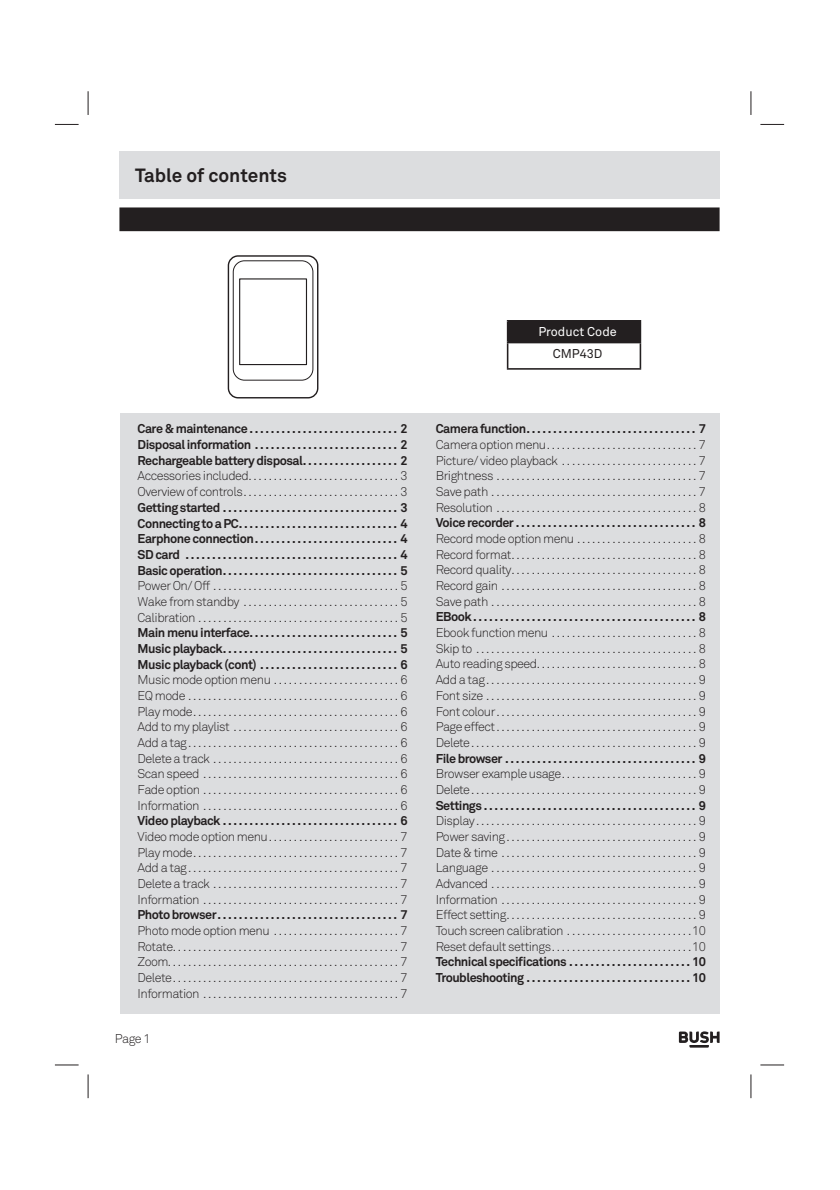
<style>
.page{position:relative;width:840px;height:1190px;background:#fff}
.page>*{position:absolute;margin:0;border:0;box-sizing:border-box;transform-origin:0 0}
.t1{font:700 19px "Akkurat Pro";color:#231f20}
.t2{font:300 12.6px/15.6px "Akkurat Pro";letter-spacing:-.04em;color:#231f20;text-align:justify}
.t3{font:700 12.6px/15.6px "Akkurat Pro";letter-spacing:-.04em;color:#231f20;text-align:justify}
.t4{font:12.6px "Akkurat Pro";color:#fff}
.t5{font:12.6px "Akkurat Pro";color:#231f20}
</style>
<div class="page">
<div style="left:119px;top:151px;width:601px;height:47px;background:#dcdddf"></div>
<svg style="left:679px;top:1031px;width:41px;height:17px"></svg>
<div style="left:119px;top:207px;width:601px;height:24px;background:#231f20"></div>
<div style="left:120px;top:413px;width:600px;height:600px;background:#dcdddf"></div>
<div style="left:508px;top:321px;width:132px;height:22px;background:#231f20"></div>
<hr style="left:507px;top:320px;width:134px;height:2px;background:#231f20">
<svg style="left:507px;top:322px;width:1px;height:46px"></svg>
<svg style="left:640px;top:322px;width:1px;height:46px"></svg>
<hr style="left:507px;top:368px;width:134px;height:2px;background:#231f20">
<div style="left:228px;top:255px;width:90px;height:143px;border:1px solid #231f20;border-radius:10px"></div>
<div style="left:233px;top:261px;width:80px;height:119px;border:1px solid #231f20;border-radius:11px"></div>
<div style="left:239px;top:278px;width:68px;height:87px;border:1px solid #231f20"></div>
<svg style="left:55px;top:124px;width:24px;height:1px"></svg>
<svg style="left:760px;top:124px;width:24px;height:1px"></svg>
<svg style="left:55px;top:1065px;width:24px;height:1px"></svg>
<svg style="left:760px;top:1065px;width:24px;height:1px"></svg>
<svg style="left:88px;top:91px;width:1px;height:24px"></svg>
<svg style="left:88px;top:1074px;width:1px;height:24px"></svg>
<svg style="left:751px;top:91px;width:1px;height:24px"></svg>
<svg style="left:751px;top:1074px;width:1px;height:24px"></svg>
<h1 class="t1" style="left:135px;top:168px;width:153px">Table of contents</h1>
<p class="t3" style="left:138px;top:422px;width:272px">Care &amp; maintenance ............................ 2<br>Disposal information ........................... 2<br>Rechargeable battery disposal . . . . . . . . . . . . . . . . . . 2</p>
<p class="t2" style="left:138px;top:469px;width:272px">Accessories included ..............................3<br>Overview of controls ...............................3</p>
<p class="t3" style="left:138px;top:501px;width:272px">Getting started ................................. 3<br>Connecting to a PC .............................. 4<br>Earphone connection ........................... 4<br>SD card ........................................ 4<br>Basic operation ................................. 5</p>
<p class="t2" style="left:138px;top:579px;width:272px">Power On/ Off .....................................5<br>Wake from standby ...............................5<br>Calibration ........................................5</p>
<p class="t3" style="left:138px;top:626px;width:272px">Main menu interface ............................ 5<br>Music playback ................................. 5<br>Music playback (cont) .......................... 6</p>
<p class="t2" style="left:138px;top:673px;width:272px">Music mode option menu .........................6<br>EQ mode ..........................................6<br>Play mode .........................................6<br>Add to my playlist .................................6<br>Add a tag ..........................................6<br>Delete a track .....................................6<br>Scan speed .......................................6<br>Fade option .......................................6<br>Information .......................................6</p>
<p class="t3" style="left:138px;top:814px;width:272px">Video playback ................................. 6</p>
<p class="t2" style="left:138px;top:830px;width:272px">Video mode option menu ..........................7<br>Play mode .........................................7<br>Add a tag ..........................................7<br>Delete a track .....................................7<br>Information .......................................7</p>
<p class="t3" style="left:138px;top:908px;width:272px">Photo browser .................................. 7</p>
<p class="t2" style="left:138px;top:924px;width:272px">Photo mode option menu .........................7<br>Rotate .............................................7<br>Zoom. . . . . . . . . . . . . . . . . . . . . . . . . . . . . . . . . . . . . . . . . . . . . . 7<br>Delete .............................................7<br>Information .......................................7</p>
<p class="t2" style="left:115px;top:1031px;width:37px">Page 1</p>
<p class="t4" style="left:538px;top:327px;width:80px">Product Code</p>
<p class="t5" style="left:553px;top:349px;width:51px">CMP43D</p>
<p class="t3" style="left:436px;top:422px;width:272px">Camera function ................................ 7</p>
<p class="t2" style="left:436px;top:438px;width:272px">Camera option menu ..............................7<br>Picture/ video playback ...........................7<br>Brightness ........................................7<br>Save path .........................................7<br>Resolution ........................................8</p>
<p class="t3" style="left:436px;top:516px;width:272px">Voice recorder .................................. 8</p>
<p class="t2" style="left:436px;top:532px;width:272px">Record mode option menu ........................8<br>Record format .....................................8<br>Record quality .....................................8<br>Record gain .......................................8<br>Save path .........................................8</p>
<p class="t3" style="left:436px;top:610px;width:272px">EBook .......................................... 8</p>
<p class="t2" style="left:436px;top:626px;width:272px">Ebook function menu .............................8<br>Skip to ............................................8<br>Auto reading speed. . . . . . . . . . . . . . . . . . . . . . . . . . . . . . . . 8<br>Add a tag ..........................................9<br>Font size ..........................................9<br>Font colour ........................................9<br>Page effect ........................................9<br>Delete .............................................9</p>
<p class="t3" style="left:436px;top:751px;width:272px">File browser .................................... 9</p>
<p class="t2" style="left:436px;top:767px;width:272px">Browser example usage ...........................9<br>Delete .............................................9</p>
<p class="t3" style="left:436px;top:798px;width:272px">Settings ........................................ 9</p>
<p class="t2" style="left:436px;top:814px;width:272px">Display ............................................9<br>Power saving ......................................9<br>Date &amp; time .......................................9<br>Language .........................................9<br>Advanced .........................................9<br>Information .......................................9<br>Effect setting ......................................9<br>Touch screen calibration .........................10<br>Reset default settings ............................10</p>
<p class="t3" style="left:436px;top:955px;width:272px">Technical specifications .......................10<br>Troubleshooting ...............................10</p>
</div>
